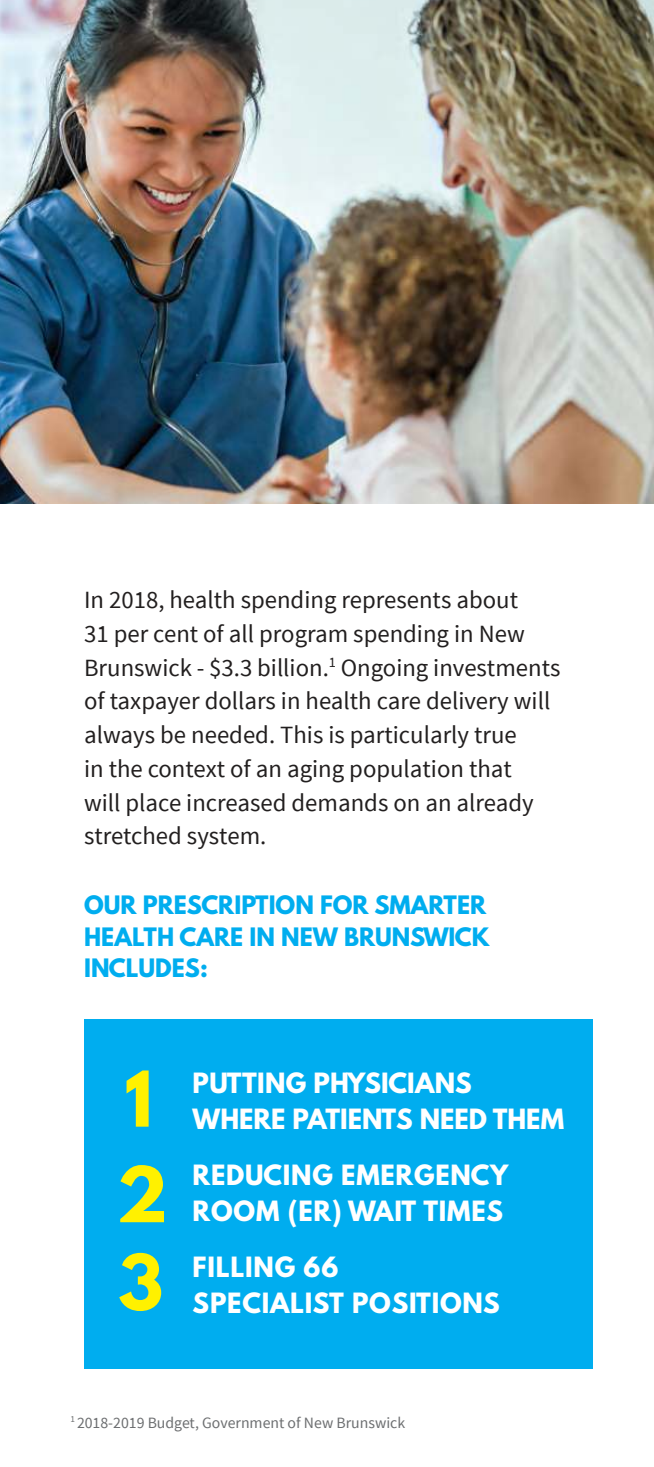
<style>
.page{position:relative;width:654px;height:1467px;background:#fff}
.page>*{position:absolute;margin:0;border:0;box-sizing:border-box;transform-origin:0 0}
.t1{font:700 67.95px/95.6px "League Spartan";color:#fff100}
.t2{font:24.75px/33.8px "Source Sans Pro";color:#221f1f}
.t3{font:700 24.75px/36px "League Spartan";letter-spacing:.03em;color:#fff}
.t4{font:700 24.75px/36px "League Spartan";color:#fff}
.t5{font:700 22.5px/31.5px "League Spartan";color:#00adef}
.t6{font:15.75px "Source Sans Pro";color:#6c6e70}
</style>
<div class="page">
<div style="left:84px;top:1019px;width:509px;height:350px;background:#00adef"></div>
<img style="left:0;top:0;width:654px;height:504px">
<svg style="left:0;top:0;width:4px;height:4px"></svg>
<svg style="left:650px;top:0;width:4px;height:4px"></svg>
<p class="t2" style="left:84px;top:585px;width:478px">In 2018, health spending represents about<br>31 per cent of all program spending in New Brunswick - $3.3 billion.<sup>1</sup> Ongoing investments of taxpayer dollars in health care delivery will always be needed. This is particularly true<br>in the context of an aging population that<br>will place increased demands on an already stretched system.</p>
<p class="t5" style="left:84px;top:892px;width:407px">OUR PRESCRIPTION FOR SMARTER<br>HEALTH CARE IN NEW BRUNSWICK<br>INCLUDES:</p>
<h1 class="t1" style="left:116px;top:1058px;width:53px">1<br>2</h1>
<h1 class="t1" style="left:118px;top:1242px;width:47px">3</h1>
<p class="t4" style="left:193px;top:1067px;width:373px">PUTTING PHYSICIANS<br>WHERE PATIENTS NEED THEM</p>
<p class="t3" style="left:193px;top:1159px;width:317px">REDUCING EMERGENCY<br>ROOM (ER) WAIT TIMES</p>
<p class="t3" style="left:193px;top:1252px;width:309px">FILLING 66<br>SPECIALIST POSITIONS</p>
<p class="t6" style="left:71px;top:1413px;width:336px"><sup>1</sup> 2018-2019 Budget, Government of New Brunswick</p>
</div>
